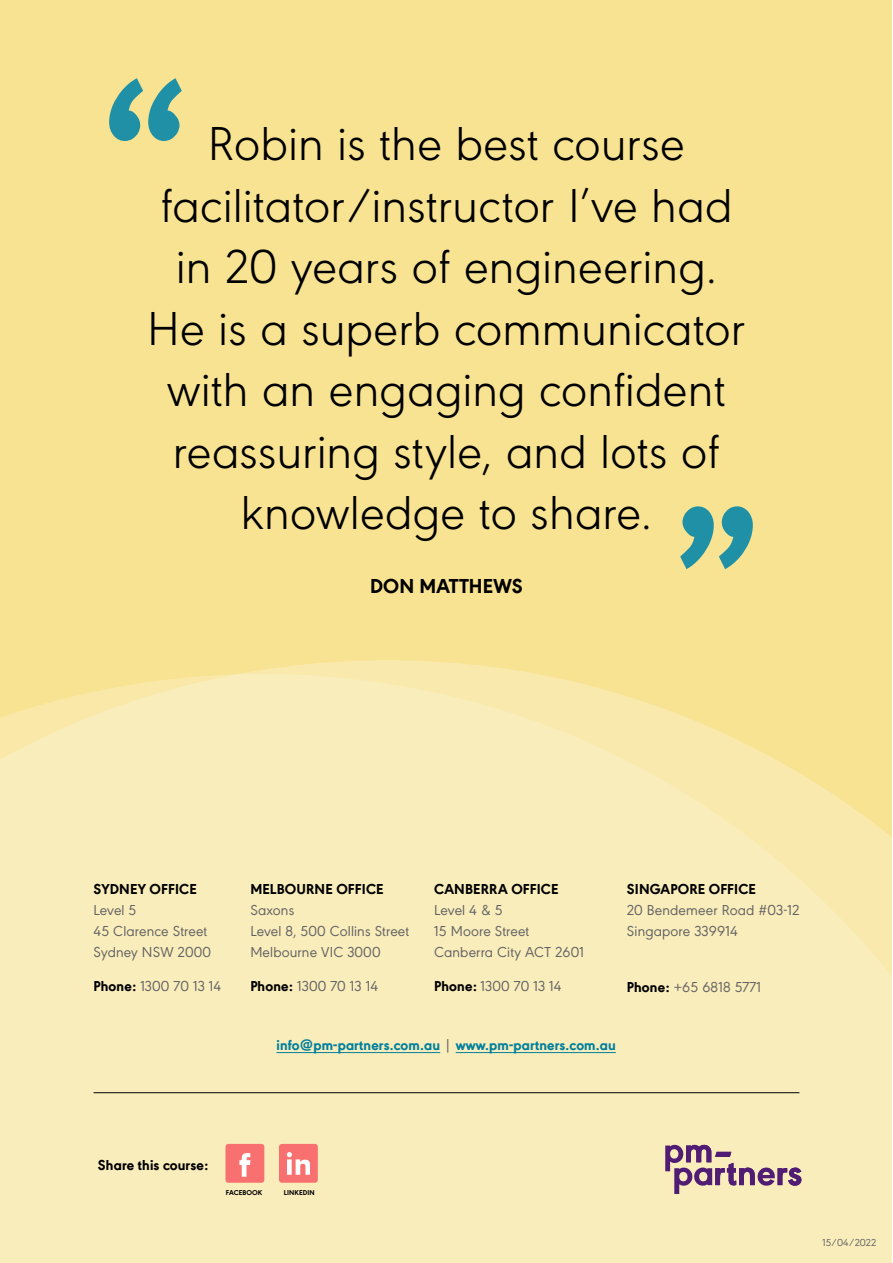
<style>
.page{position:relative;width:893px;height:1263px;background:#fff}
.page>*{position:absolute;margin:0;border:0;box-sizing:border-box;transform-origin:0 0}
.t1{font:100 210px "Catamaran";color:#1f90a6}
.t2{font:300 49.5px/61.5px "URW Geometric";letter-spacing:.01em;color:#000;text-align:center}
.t3{font:800 21px "URW Geometric";letter-spacing:.01em;color:#000}
.t4{font:15px/21px "URW Geometric";letter-spacing:.01em;color:#626262}
.t5{font:800 15px "URW Geometric";letter-spacing:.01em;color:#000}
.t6{font:800 15px "URW Geometric";letter-spacing:.01em;color:#00809e}
.t7{font:10.5px "URW Geometric";letter-spacing:.01em;color:#626262}
.t8{font:800 7.35px "URW Geometric";letter-spacing:.01em;color:#000}
.s1{font-weight:800;color:#000}
.s2{font-weight:400;color:#626262}
</style>
<div class="page">
<div style="left:0;top:0;width:892px;height:1262px;background:#f8e392"></div>
<svg style="left:0;top:660px;width:892px;height:603px;fill:#faedbc"></svg>
<div style="left:225px;top:1144px;width:39px;height:39px;background:#f97070;border-radius:3px"></div>
<svg style="left:239px;top:1153px;width:11px;height:24px"></svg>
<div style="left:279px;top:1144px;width:39px;height:39px;background:#f97070;border-radius:3px"></div>
<svg style="left:287px;top:1152px;width:23px;height:23px"></svg>
<hr style="left:94px;top:1092px;width:705px;height:1px;background:#000">
<hr style="left:276px;top:1052px;width:164px;height:1px;background:#00809e">
<hr style="left:456px;top:1052px;width:160px;height:1px;background:#00809e">
<svg style="left:665px;top:1145px;width:136px;height:49px"></svg>
<h1 class="t1" style="left:103px;top:3px;width:85px">“</h1>
<h2 class="t2" style="left:148px;top:110px;width:599px">Robin is the best course facilitator/instructor I’ve had in 20 years of engineering.<br>He is a superb communicator with an engaging confident reassuring style, and lots of knowledge to share.</h2>
<h1 class="t1" style="left:759px;top:644px;width:85px;rotate:-180deg">“</h1>
<h3 class="t3" style="left:370px;top:570px;width:154px">DON MATTHEWS</h3>
<p class="t5" style="left:94px;top:878px;width:105px">SYDNEY OFFICE</p>
<p class="t4" style="left:94px;top:899px;width:119px">Level 5<br>45 Clarence Street<br>Sydney NSW 2000</p>
<p class="t4" style="left:94px;top:974px;width:129px"><span class="s1">Phone:</span> 1300 70 13 14</p>
<p class="t5" style="left:250px;top:878px;width:135px">MELBOURNE OFFICE</p>
<p class="t4" style="left:250px;top:899px;width:160px">Saxons<br>Level 8, 500 Collins Street<br>Melbourne VIC 3000</p>
<p class="t4" style="left:250px;top:974px;width:129px"><span class="s1">Phone:</span> 1300 70 13 14</p>
<p class="t5" style="left:434px;top:878px;width:126px">CANBERRA OFFICE</p>
<p class="t4" style="left:434px;top:899px;width:151px">Level 4 &amp; 5<br>15 Moore Street<br>Canberra City ACT 2601</p>
<p class="t4" style="left:434px;top:974px;width:129px"><span class="s1">Phone:</span> 1300 70 13 14</p>
<p class="t5" style="left:627px;top:878px;width:131px">SINGAPORE OFFICE</p>
<p class="t4" style="left:627px;top:899px;width:174px">20 Bendemeer Road #03-12<br>Singapore 339914</p>
<p class="t4" style="left:627px;top:975px;width:136px"><span class="s1">Phone:</span> +65 6818 5771</p>
<p class="t6" style="left:276px;top:1033px;width:341px">info@pm-partners.com.au <span class="s2">|</span> www.pm-partners.com.au</p>
<p class="t5" style="left:98px;top:1154px;width:112px">Share this course:</p>
<p class="t8" style="left:226px;top:1187px;width:38px">FACEBOOK</p>
<p class="t8" style="left:284px;top:1187px;width:32px">LINKEDIN</p>
<p class="t7" style="left:822px;top:1235px;width:55px">15/04/2022</p>
</div>
